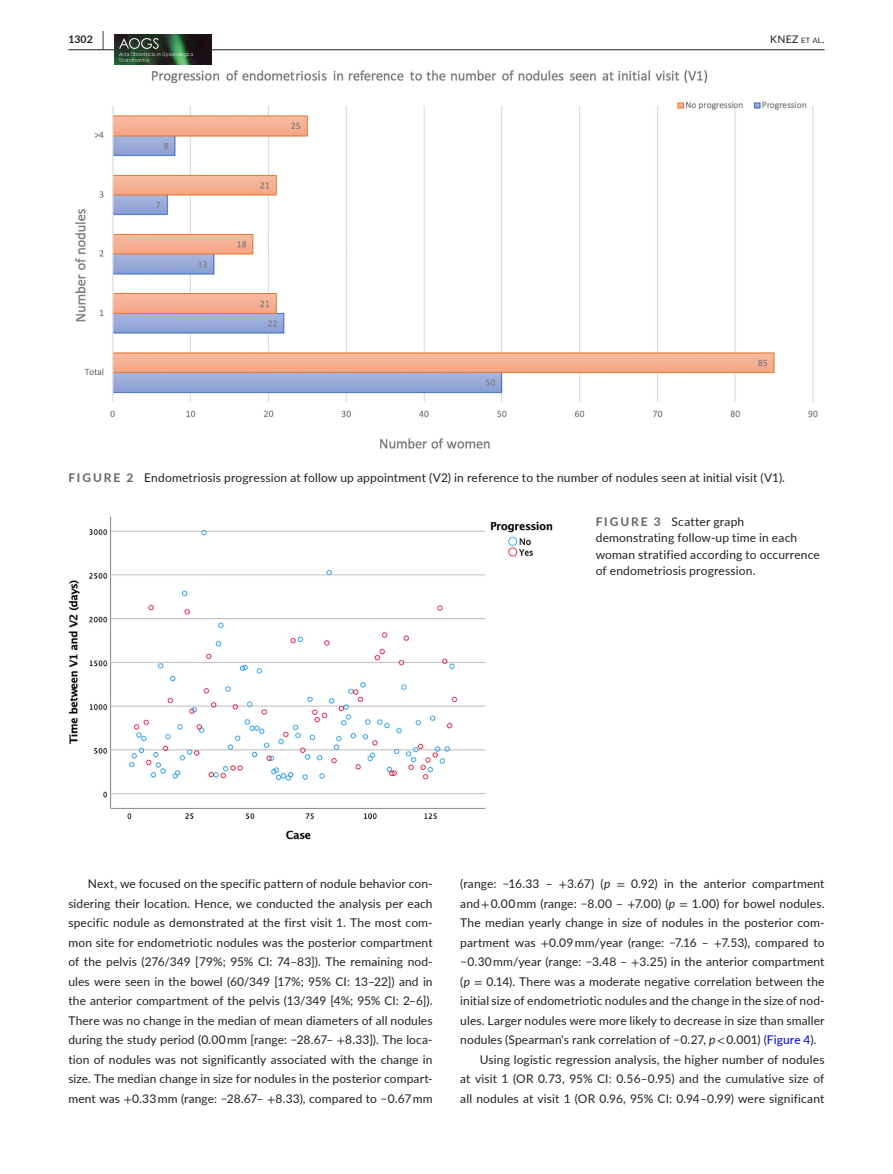
<style>
.page{position:relative;width:893px;height:1174px;background:#fff}
.page>*{position:absolute;margin:0;border:0;box-sizing:border-box;transform-origin:0 0}
.t1{font:12px/19.5px "Lato";letter-spacing:.01em;color:#231f20;text-align:justify}
.t2{font:10.5px "Lato";color:#231f20}
.t3{font:700 10.5px "Lato";color:#231f20}
.s1{font-size:19.5px}
.s2{font-size:7.35px}
.s3{font-weight:700;color:#636366}
.s4{font-family:"STIX"}
.s5{font-style:italic}
.s6{color:#00f}
</style>
<div class="page">
<hr style="left:68px;top:49px;width:756px;height:1px;background:#231f20">
<img style="left:114px;top:35px;width:97px;height:30px">
<svg style="left:119px;top:38px;width:74px;height:24px;background:#3f5943"></svg>
<img style="left:75px;top:70px;width:743px;height:379px">
<img style="left:68px;top:516px;width:485px;height:324px">
<p class="t3" style="left:68px;top:31px;width:37px">1302 <span class="s1">|</span></p>
<p class="t2" style="left:770px;top:31px;width:56px">KNEZ <span class="s2">et al</span>.</p>
<p class="t1" style="left:68px;top:467px;width:718px"><span class="s3">FIGURE 2</span> Endometriosis progression at follow up appointment (V2) in reference to the number of nodules seen at initial visit (V1).</p>
<p class="t1" style="left:596px;top:513px;width:226px;line-height:16.5px;text-align:left"><span class="s3">FIGURE 3</span> Scatter graph demonstrating follow-up time in each woman stratified according to occurrence of endometriosis progression.</p>
<p class="t1" style="left:68px;top:873px;width:366px;text-indent:20px">Next, we focused on the specific pattern of nodule behavior con&shy;sidering their location. Hence, we conducted the analysis per each specific nodule as demonstrated at the first visit 1. The most com&shy;mon site for endometriotic nodules was the posterior compartment of the pelvis (276/349 [79%; 95% CI: 74–83]). The remaining nod&shy;ules were seen in the bowel (60/349 [17%; 95% CI: 13–22]) and in the anterior compartment of the pelvis (13/349 [4%; 95% CI: 2–6]).<br>There was no change in the median of mean diameters of all nodules during the study period (0.00 mm [range: −28.67– <span class="s4">+</span>8.33]). The loca&shy;tion of nodules was not significantly associated with the change in size. The median change in size for nodules in the posterior compart&shy;ment was <span class="s4">+</span>0.33 mm (range: −28.67– <span class="s4">+</span>8.33), compared to −0.67 mm</p>
<p class="t1" style="left:460px;top:873px;width:366px">(range: −16.33 – <span class="s4">+</span>3.67) (<span class="s5">p</span> <span class="s4">=</span> 0.92) in the anterior compartment</p>
<p class="t1" style="left:460px;top:893px;width:366px">and <span class="s4">+</span> 0.00 mm (range: −8.00 – <span class="s4">+</span>7.00) (<span class="s5">p</span> <span class="s4">=</span> 1.00) for bowel nodules.</p>
<p class="t1" style="left:460px;top:912px;width:366px">The median yearly change in size of nodules in the posterior com-</p>
<p class="t1" style="left:460px;top:932px;width:366px">partment was <span class="s4">+</span>0.09 mm/year (range: −7.16 – <span class="s4">+</span>7.53), compared to</p>
<p class="t1" style="left:460px;top:951px;width:366px">−0.30 mm/year (range: −3.48 – <span class="s4">+</span>3.25) in the anterior compartment</p>
<p class="t1" style="left:460px;top:971px;width:366px">(<span class="s5">p</span> <span class="s4">=</span> 0.14). There was a moderate negative correlation between the</p>
<p class="t1" style="left:460px;top:990px;width:366px">initial size of endometriotic nodules and the change in the size of nod-</p>
<p class="t1" style="left:460px;top:1010px;width:366px">ules. Larger nodules were more likely to decrease in size than smaller</p>
<p class="t1" style="left:460px;top:1029px;width:358px">nodules (Spearman's rank correlation of −0.27, <span class="s5">p</span><span class="s4">&lt;</span> 0.001) (<span class="s6">Figure 4</span>).</p>
<p class="t1" style="left:480px;top:1049px;width:346px">Using logistic regression analysis, the higher number of nodules</p>
<p class="t1" style="left:460px;top:1068px;width:366px">at visit 1 (OR 0.73, 95% CI: 0.56–0.95) and the cumulative size of</p>
<p class="t1" style="left:460px;top:1088px;width:366px">all nodules at visit 1 (OR 0.96, 95% CI: 0.94–0.99) were significant</p>
</div>
